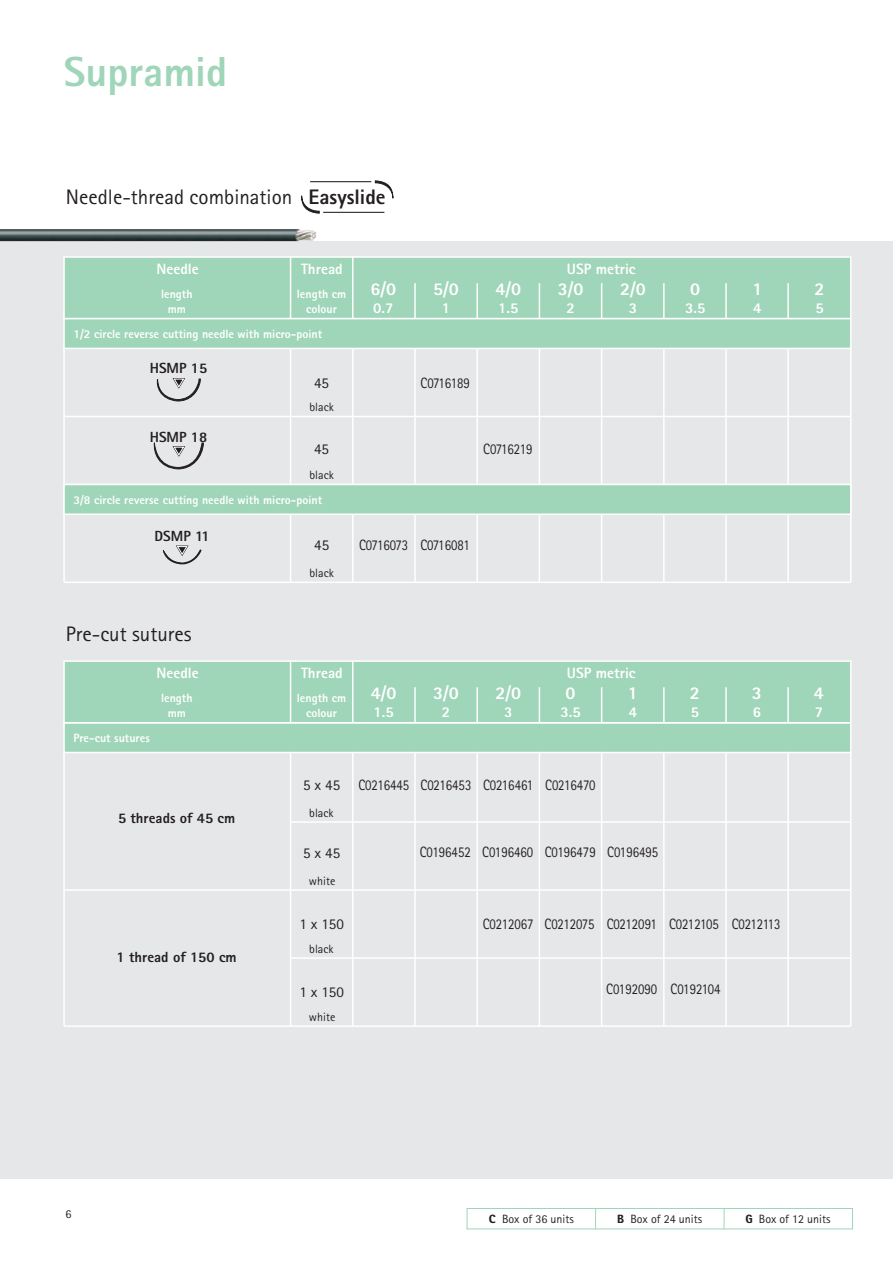
<style>
.page{position:relative;width:893px;height:1263px;background:#fff}
.page>*{position:absolute;margin:0;border:0;box-sizing:border-box;transform-origin:0 0}
.t1{font:800 42px "Rotis Sans Serif";color:#9fd5b8}
.t2{font:21px "Rotis Sans Serif";color:#231f20}
.t3{font:800 18px "Rotis Sans Serif";color:#fff}
.t4{font:15px "Rotis Sans Serif";color:#231f20;scale:.85 1}
.t5{font:800 15px "Rotis Sans Serif";color:#fff}
.t6{font:15px "Rotis Sans Serif";color:#231f20}
.t7{font:15px "Rotis Sans Serif";letter-spacing:-.02em;color:#231f20;scale:.85 1}
.t8{font:800 14.7px "Rotis Sans Serif";color:#231f20}
.t9{font:800 12px/15.6px "Rotis Sans Serif";color:#fff;text-align:center}
.t10{font:12px "Rotis Sans Serif";color:#231f20}
.s1{font-weight:800}
.s2{font-family:"Rotis Sans Serif Black 95"}
</style>
<div class="page">
<div style="left:0;top:241px;width:893px;height:938px;background:#e6e7e8"></div>
<svg style="left:595px;top:1210px;width:1px;height:17px"></svg>
<div style="left:467px;top:1208px;width:386px;height:21px;border:1px solid #9fd5b8"></div>
<svg style="left:724px;top:1208px;width:1px;height:21px"></svg>
<img style="left:0;top:229px;width:316px;height:12px">
<div style="left:63px;top:256px;width:788px;height:63px;background:#9fd5b8;border:2px solid #fff"></div>
<hr style="left:414px;top:283px;width:2px;height:36px;background:#fff">
<hr style="left:476px;top:283px;width:2px;height:36px;background:#fff">
<hr style="left:539px;top:283px;width:1px;height:36px;background:#fff">
<hr style="left:601px;top:283px;width:1px;height:36px;background:#fff">
<hr style="left:663px;top:283px;width:1px;height:36px;background:#fff">
<hr style="left:725px;top:283px;width:2px;height:36px;background:#fff">
<hr style="left:290px;top:257px;width:1px;height:62px;background:#fff">
<hr style="left:352px;top:257px;width:1px;height:62px;background:#fff">
<hr style="left:787px;top:283px;width:2px;height:36px;background:#fff">
<hr style="left:414px;top:348px;width:2px;height:234px;background:#fff">
<hr style="left:476px;top:348px;width:2px;height:234px;background:#fff">
<hr style="left:539px;top:348px;width:1px;height:234px;background:#fff">
<hr style="left:601px;top:348px;width:1px;height:234px;background:#fff">
<hr style="left:663px;top:348px;width:1px;height:234px;background:#fff">
<hr style="left:725px;top:348px;width:2px;height:234px;background:#fff">
<hr style="left:352px;top:348px;width:1px;height:234px;background:#fff">
<hr style="left:290px;top:348px;width:1px;height:234px;background:#fff">
<hr style="left:787px;top:348px;width:2px;height:234px;background:#fff">
<hr style="left:63px;top:348px;width:2px;height:234px;background:#fff">
<hr style="left:850px;top:348px;width:1px;height:234px;background:#fff">
<div style="left:63px;top:722px;width:788px;height:31px;background:#9fd5b8;border:2px solid #fff"></div>
<hr style="left:290px;top:752px;width:1px;height:274px;background:#fff">
<hr style="left:414px;top:752px;width:2px;height:274px;background:#fff">
<hr style="left:476px;top:752px;width:2px;height:274px;background:#fff">
<hr style="left:539px;top:752px;width:1px;height:274px;background:#fff">
<hr style="left:601px;top:752px;width:1px;height:274px;background:#fff">
<hr style="left:663px;top:752px;width:1px;height:274px;background:#fff">
<hr style="left:725px;top:752px;width:2px;height:274px;background:#fff">
<hr style="left:352px;top:752px;width:1px;height:274px;background:#fff">
<hr style="left:291px;top:821px;width:560px;height:2px;background:#fff">
<hr style="left:787px;top:752px;width:2px;height:274px;background:#fff">
<hr style="left:64px;top:889px;width:787px;height:2px;background:#fff">
<hr style="left:291px;top:957px;width:560px;height:2px;background:#fff">
<hr style="left:63px;top:752px;width:2px;height:274px;background:#fff">
<hr style="left:850px;top:752px;width:1px;height:274px;background:#fff">
<div style="left:63px;top:660px;width:788px;height:64px;background:#9fd5b8;border:2px solid #fff"></div>
<hr style="left:414px;top:687px;width:2px;height:36px;background:#fff">
<hr style="left:476px;top:687px;width:2px;height:36px;background:#fff">
<hr style="left:539px;top:687px;width:1px;height:36px;background:#fff">
<hr style="left:601px;top:687px;width:1px;height:36px;background:#fff">
<hr style="left:663px;top:687px;width:1px;height:36px;background:#fff">
<hr style="left:725px;top:687px;width:2px;height:36px;background:#fff">
<hr style="left:290px;top:661px;width:1px;height:62px;background:#fff">
<hr style="left:352px;top:661px;width:1px;height:62px;background:#fff">
<hr style="left:787px;top:687px;width:2px;height:36px;background:#fff">
<hr style="left:64px;top:1025px;width:787px;height:2px;background:#fff">
<div style="left:63px;top:318px;width:788px;height:31px;background:#9fd5b8;border:2px solid #fff"></div>
<hr style="left:64px;top:416px;width:787px;height:1px;background:#fff">
<div style="left:63px;top:484px;width:788px;height:31px;background:#9fd5b8;border:2px solid #fff"></div>
<hr style="left:64px;top:582px;width:787px;height:1px;background:#fff">
<svg style="left:301px;top:195px;width:19px;height:19px"></svg>
<hr style="left:323px;top:212px;width:61px;height:1px;background:#231f20">
<svg style="left:374px;top:180px;width:20px;height:19px"></svg>
<hr style="left:310px;top:181px;width:61px;height:1px;background:#231f20">
<svg style="left:163px;top:546px;width:38px;height:18px"></svg>
<svg style="left:153px;top:442px;width:51px;height:27px"></svg>
<svg style="left:156px;top:378px;width:45px;height:23px"></svg>
<h1 class="t1" style="left:64px;top:56px;width:165px">Supramid</h1>
<h2 class="t2" style="left:66px;top:189px;width:321px">Needle-thread combination <span class="s1">Easyslide</span></h2>
<p class="t5" style="left:156px;top:263px;width:44px">Needle</p>
<p class="t5" style="left:567px;top:263px;width:70px">USP metric</p>
<p class="t5" style="left:301px;top:263px;width:43px">Thread</p>
<p class="t9" style="left:161px;top:287px;width:33px">length mm</p>
<p class="t9" style="left:297px;top:287px;width:51px">length cm colour</p>
<h3 class="t3" style="left:371px;top:282px;width:27px">6/0</h3>
<p class="t5" style="left:373px;top:302px;width:22px">0.7</p>
<h3 class="t3" style="left:433px;top:282px;width:27px">5/0</h3>
<p class="t5" style="left:442px;top:302px;width:10px">1</p>
<p class="t9" style="left:73px;top:327px;width:250px">1/2 circle reverse cutting needle with micro-point</p>
<p class="t6" style="left:314px;top:377px;width:16px">45</p>
<p class="t4" style="left:421px;top:377px;width:60px">C0716189</p>
<p class="t8" style="left:150px;top:363px;width:59px">HSMP 15</p>
<p class="t10" style="left:309px;top:403px;width:26px">black</p>
<h3 class="t3" style="left:495px;top:282px;width:27px">4/0</h3>
<p class="t5" style="left:498px;top:302px;width:22px">1.5</p>
<p class="t8" style="left:150px;top:431px;width:59px">HSMP 18</p>
<p class="t6" style="left:314px;top:443px;width:16px">45</p>
<p class="t4" style="left:483px;top:443px;width:60px">C0716219</p>
<p class="t10" style="left:309px;top:471px;width:26px">black</p>
<p class="t9" style="left:73px;top:493px;width:250px">3/8 circle reverse cutting needle with micro-point</p>
<p class="t6" style="left:314px;top:540px;width:16px">45</p>
<p class="t4" style="left:359px;top:540px;width:132px">C0716073 C0716081</p>
<p class="t8" style="left:154px;top:530px;width:57px">DSMP 11</p>
<h2 class="t2" style="left:66px;top:626px;width:127px">Pre-cut sutures</h2>
<p class="t10" style="left:309px;top:568px;width:26px">black</p>
<h3 class="t3" style="left:558px;top:282px;width:27px">3/0</h3>
<p class="t5" style="left:566px;top:302px;width:10px">2</p>
<h3 class="t3" style="left:620px;top:282px;width:27px">2/0</h3>
<p class="t5" style="left:629px;top:302px;width:10px">3</p>
<p class="t5" style="left:156px;top:667px;width:44px">Needle</p>
<p class="t5" style="left:567px;top:667px;width:70px">USP metric</p>
<p class="t5" style="left:301px;top:667px;width:43px">Thread</p>
<p class="t9" style="left:73px;top:732px;width:78px">Pre-cut sutures</p>
<p class="t9" style="left:161px;top:691px;width:33px">length mm</p>
<p class="t9" style="left:297px;top:691px;width:51px">length cm colour</p>
<h3 class="t3" style="left:371px;top:686px;width:27px">4/0</h3>
<p class="t5" style="left:374px;top:706px;width:22px">1.5</p>
<h3 class="t3" style="left:433px;top:686px;width:27px">3/0</h3>
<p class="t5" style="left:442px;top:706px;width:10px">2</p>
<h3 class="t3" style="left:495px;top:686px;width:27px">2/0</h3>
<p class="t5" style="left:504px;top:706px;width:10px">3</p>
<h3 class="t3" style="left:565px;top:686px;width:12px">0</h3>
<p class="t5" style="left:560px;top:706px;width:22px">3.5</p>
<h3 class="t3" style="left:628px;top:686px;width:12px">1</h3>
<p class="t5" style="left:629px;top:706px;width:10px">4</p>
<p class="t8" style="left:118px;top:812px;width:119px">5 threads of 45 cm</p>
<p class="t6" style="left:303px;top:779px;width:107px">5 x 45 C0216445</p>
<p class="t10" style="left:309px;top:808px;width:26px">black</p>
<p class="t6" style="left:303px;top:847px;width:38px">5 x 45</p>
<p class="t10" style="left:309px;top:876px;width:28px">white</p>
<p class="t4" style="left:421px;top:779px;width:207px">C0216453 C0216461 C0216470</p>
<p class="t4" style="left:420px;top:847px;width:62px">C0196452</p>
<p class="t4" style="left:482px;top:847px;width:208px">C0196460 C0196479 C0196495</p>
<h3 class="t3" style="left:690px;top:282px;width:12px">0</h3>
<p class="t5" style="left:685px;top:302px;width:22px">3.5</p>
<h3 class="t3" style="left:690px;top:686px;width:12px">2</h3>
<p class="t5" style="left:691px;top:706px;width:10px">5</p>
<h3 class="t3" style="left:752px;top:282px;width:12px">1</h3>
<p class="t5" style="left:753px;top:302px;width:10px">4</p>
<h3 class="t3" style="left:752px;top:686px;width:12px">3</h3>
<p class="t5" style="left:753px;top:706px;width:10px">6</p>
<p class="t8" style="left:117px;top:951px;width:122px">1 thread of 150 cm</p>
<p class="t6" style="left:299px;top:918px;width:46px">1 x 150</p>
<p class="t4" style="left:545px;top:918px;width:60px">C0212075</p>
<p class="t4" style="left:483px;top:918px;width:61px">C0212067</p>
<p class="t7" style="left:607px;top:918px;width:206px">C0212091 C0212105 C0212113</p>
<p class="t10" style="left:309px;top:944px;width:26px">black</p>
<p class="t6" style="left:299px;top:986px;width:46px">1 x 150</p>
<p class="t10" style="left:309px;top:1012px;width:28px">white</p>
<p class="t4" style="left:606px;top:983px;width:62px">C0192090</p>
<p class="t4" style="left:670px;top:983px;width:60px">C0192104</p>
<h3 class="t3" style="left:814px;top:282px;width:12px">2</h3>
<p class="t5" style="left:815px;top:302px;width:10px">5</p>
<h3 class="t3" style="left:814px;top:686px;width:12px">4</h3>
<p class="t5" style="left:815px;top:706px;width:10px">7</p>
<p class="t10" style="left:66px;top:1210px;width:7px">6</p>
<p class="t10" style="left:489px;top:1215px;width:86px"><span class="s2">C</span> Box of 36 units</p>
<p class="t10" style="left:617px;top:1215px;width:87px"><span class="s2">B</span> Box of 24 units</p>
<p class="t10" style="left:745px;top:1215px;width:87px"><span class="s2">G</span> Box of 12 units</p>
</div>
